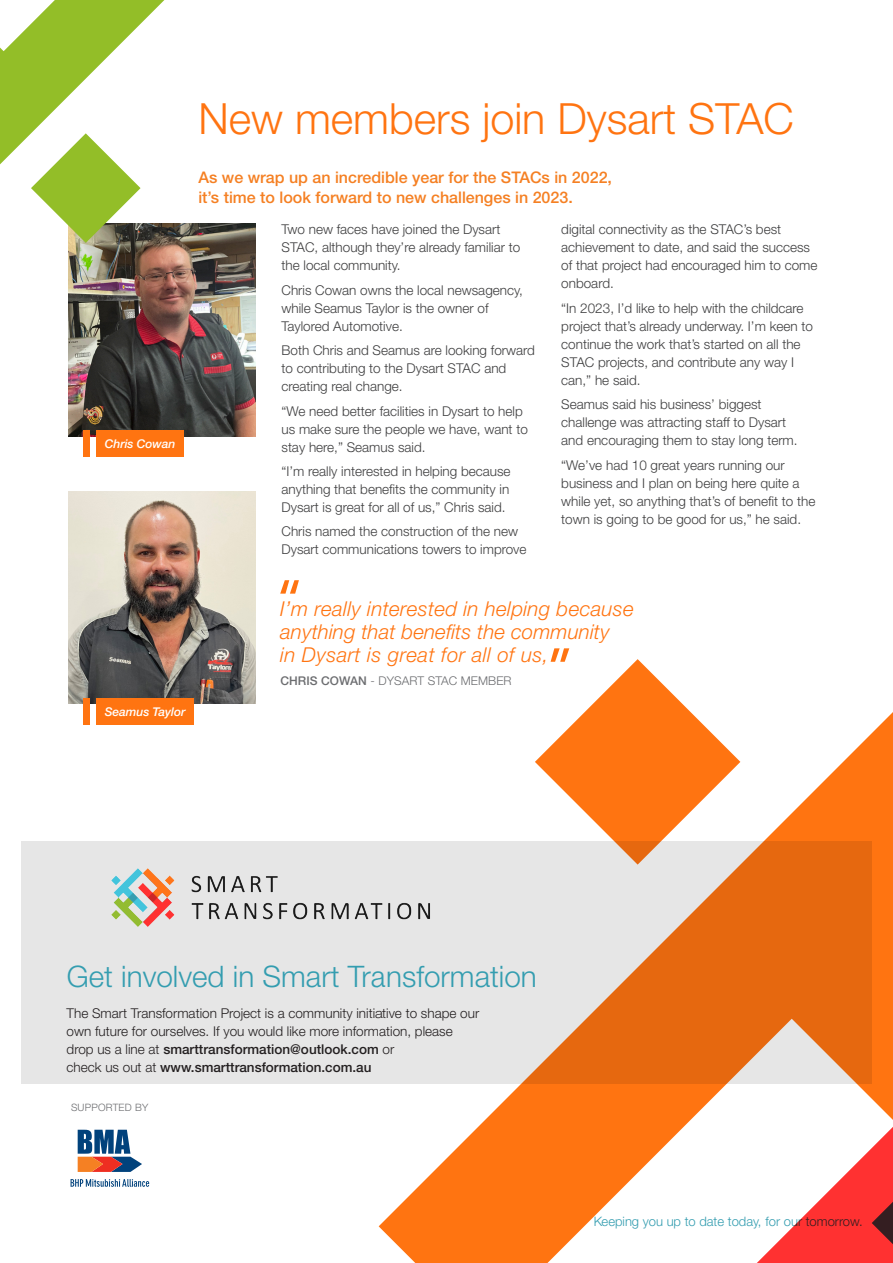
<style>
.page{position:relative;width:893px;height:1263px;background:#fff}
.page>*{position:absolute;margin:0;border:0;box-sizing:border-box;transform-origin:0 0}
.heading{font:300 43.05px "Helvetica Neue";color:#ff7411}
.t1{font:300 29.7px "Helvetica Neue";color:#349db0}
.t2{font:italic 300 20.55px/22.8px "Helvetica Neue";letter-spacing:.015em;color:#ff7411}
.intro{font:500 16.05px/20.4px "Helvetica Neue";color:#f58023}
.body{font:300 13.5px/18px "Helvetica Neue";color:#3e3e3f}
.t3{font:300 13.5px/18px "Helvetica Neue";color:#231f20}
.t4{font:300 13.05px "Helvetica Neue";color:#349db0}
.t5{font:300 12px "Helvetica Neue";letter-spacing:.005em;color:#6c6d70}
.t6{font:italic 500 12px "Helvetica Neue";letter-spacing:-.005em;color:#fff}
.t7{font:300 10.2px "Helvetica Neue";letter-spacing:.02em;color:#6c6d70}
.s1{font-weight:500}
</style>
<div class="page">
<img style="left:68px;top:224px;width:188px;height:212px">
<div style="left:21px;top:841px;width:851px;height:242px;background:#e6e6e6"></div>
<img style="left:111px;top:868px;width:268px;height:59px">
<svg style="left:379px;top:712px;width:514px;height:551px"></svg>
<svg style="left:78px;top:1130px;width:64px;height:42px"></svg>
<svg style="left:71px;top:1179px;width:78px;height:8px"></svg>
<svg style="left:280px;top:580px;width:19px;height:14px"></svg>
<svg style="left:535px;top:648px;width:205px;height:217px"></svg>
<svg style="left:0;top:0;width:164px;height:243px"></svg>
<div style="left:83px;top:430px;width:7px;height:27px;background:#ff7411"></div>
<div style="left:97px;top:430px;width:87px;height:27px;background:#ff7411"></div>
<img style="left:68px;top:491px;width:188px;height:213px">
<div style="left:83px;top:698px;width:7px;height:26px;background:#ff7411"></div>
<div style="left:97px;top:698px;width:97px;height:26px;background:#ff7411"></div>
<p class="heading" style="left:198px;top:92px;width:597px">New members join Dysart STAC</p>
<p class="t6" style="left:105px;top:437px;width:72px">Chris Cowan</p>
<p class="intro" style="left:198px;top:167px;width:415px">As we wrap up an incredible year for the STACs in 2022, it’s time to look forward to new challenges in 2023.</p>
<p class="body" style="left:281px;top:220px;width:240px">Two new faces have joined the Dysart<br>STAC, although they’re already familiar to the local community.</p>
<p class="body" style="left:281px;top:281px;width:243px">Chris Cowan owns the local newsagency, while Seamus Taylor is the owner of<br>Taylored Automotive.</p>
<p class="body" style="left:281px;top:341px;width:255px">Both Chris and Seamus are looking forward to contributing to the Dysart STAC and creating real change.</p>
<p class="body" style="left:281px;top:401px;width:248px">“We need better facilities in Dysart to help us make sure the people we have, want to stay here,” Seamus said.</p>
<p class="body" style="left:281px;top:462px;width:231px;text-align:justify">“I’m really interested in helping because anything that benefits the community in Dysart is great for all of us,” Chris said.</p>
<p class="body" style="left:281px;top:522px;width:247px">Chris named the construction of the new<br>Dysart communications towers to improve</p>
<p class="body" style="left:561px;top:220px;width:258px">digital connectivity as the STAC’s best achievement to date, and said the success of that project had encouraged him to come onboard.</p>
<p class="body" style="left:561px;top:299px;width:253px">“In 2023, I’d like to help with the childcare project that’s already underway. I’m keen to continue the work that’s started on all the STAC projects, and contribute any way I can,” he said.</p>
<p class="body" style="left:561px;top:395px;width:238px">Seamus said his business’ biggest challenge was attracting staff to Dysart and encouraging them to stay long term.</p>
<p class="body" style="left:561px;top:455px;width:256px">“We’ve had 10 great years running our business and I plan on being here quite a while yet, so anything that’s of benefit to the town is going to be good for us,” he said.</p>
<p class="t6" style="left:105px;top:704px;width:82px">Seamus Taylor</p>
<p class="t2" style="left:280px;top:597px;width:355px">I’m really interested in helping because anything that benefits the community<br>in Dysart is great for all of us,</p>
<p class="t5" style="left:280px;top:673px;width:233px"><span class="s1">CHRIS COWAN</span> - DYSART STAC MEMBER</p>
<p class="t1" style="left:67px;top:958px;width:471px">Get involved in Smart Transformation</p>
<p class="t3" style="left:67px;top:1004px;width:414px">The Smart Transformation Project is a community initiative to shape our own future for ourselves. If you would like more information, please drop us a line at <span class="s1">smarttransformation@outlook.com</span> or<br>check us out at <span class="s1">www.smarttransformation.com.au</span></p>
<p class="t7" style="left:71px;top:1101px;width:79px">SUPPORTED BY</p>
<p class="t4" style="left:593px;top:1213px;width:271px">Keeping you up to date today, for our tomorrow.</p>
</div>
